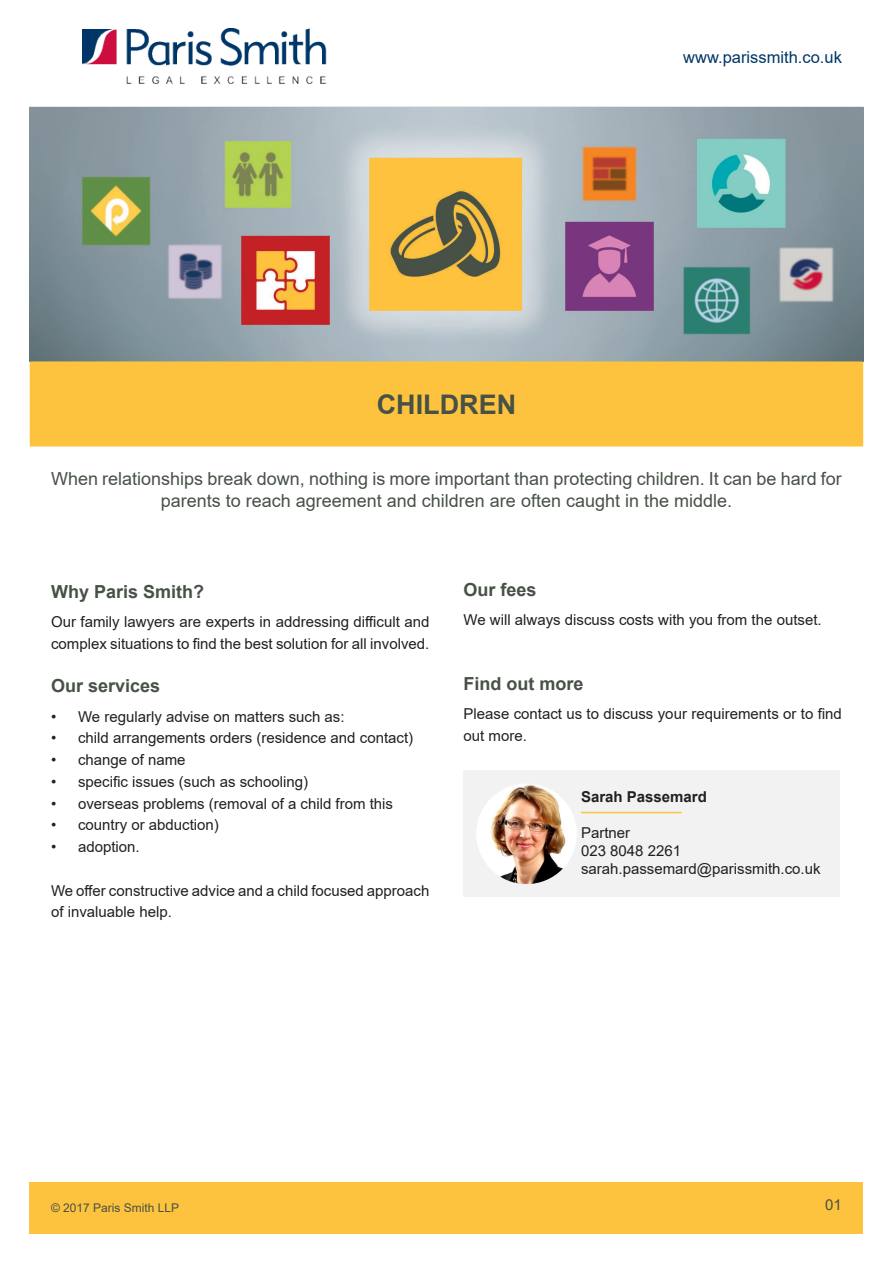
<style>
.page{position:relative;width:893px;height:1263px;background:#fff}
.page>*{position:absolute;margin:0;border:0;box-sizing:border-box;transform-origin:0 0}
.t1{font:700 27px "Arial";color:#475146}
.Content_title{font:18px/21.8px "Arial";color:#475146;text-align:center}
.Body_copy{font:700 18px "Arial";color:#475146}
.Content_title-2{font:700 18px "Arial";color:#475146}
.t2{font:16.5px "Arial";color:#003667}
.Body_copy-2{font:15px/21.8px "Arial";color:#231f20}
.Staff_entry{font:15px "Arial";color:#231f20}
.Staff_name{font:700 15px "Arial";color:#231f20}
.t3{font:15px "Arial";color:#475146}
.t4{font:12px "Arial";color:#475146}
</style>
<div class="page">
<div style="left:30px;top:1182px;width:833px;height:51px;background:#fec33e"></div>
<img style="left:83px;top:29px;width:244px;height:55px">
<img style="left:30px;top:107px;width:833px;height:254px">
<div style="left:30px;top:361px;width:833px;height:85px;background:#fec33e;border:2px solid #fec33e"></div>
<div style="left:463px;top:771px;width:377px;height:126px;background:#f2f2f2"></div>
<img style="left:476px;top:783px;width:101px;height:101px;border-radius:50px">
<hr style="left:581px;top:812px;width:101px;height:1px;background:#fec33e">
<p class="t1" style="left:377px;top:385px;width:141px">CHILDREN</p>
<p class="t2" style="left:683px;top:46px;width:160px">www.parissmith.co.uk</p>
<p class="Content_title" style="left:51px;top:468px;width:792px">When relationships break down, nothing is more important than protecting children. It can be hard for parents to reach agreement and children are often caught in the middle.</p>
<p class="Content_title-2" style="left:51px;top:579px;width:155px">Why Paris Smith?</p>
<p class="Body_copy-2" style="left:51px;top:611px;width:380px">Our family lawyers are experts in addressing difficult and complex situations to find the best solution for all involved.</p>
<p class="Body_copy" style="left:51px;top:673px;width:111px">Our services</p>
<p class="Body_copy-2" style="left:51px;top:705px;width:295px">• We regularly advise on matters such as:</p>
<p class="Body_copy-2" style="left:51px;top:727px;width:364px">• child arrangements orders (residence and contact)</p>
<p class="Body_copy-2" style="left:51px;top:749px;width:136px">• change of name</p>
<p class="Body_copy-2" style="left:51px;top:771px;width:259px">• specific issues (such as schooling)</p>
<p class="Body_copy-2" style="left:51px;top:792px;width:344px">• overseas problems (removal of a child from this</p>
<p class="Body_copy-2" style="left:51px;top:814px;width:169px">• country or abduction)</p>
<p class="Body_copy-2" style="left:51px;top:836px;width:90px">• adoption.</p>
<p class="Body_copy-2" style="left:51px;top:879px;width:380px">We offer constructive advice and a child focused approach of invaluable help.</p>
<p class="Body_copy" style="left:463px;top:577px;width:75px">Our fees</p>
<p class="Body_copy-2" style="left:463px;top:609px;width:360px">We will always discuss costs with you from the outset.</p>
<p class="Body_copy" style="left:463px;top:671px;width:122px">Find out more</p>
<p class="Body_copy-2" style="left:463px;top:703px;width:380px">Please contact us to discuss your requirements or to find out more.</p>
<p class="Staff_name" style="left:581px;top:786px;width:127px">Sarah Passemard</p>
<p class="Staff_entry" style="left:581px;top:822px;width:51px">Partner</p>
<p class="Staff_entry" style="left:581px;top:840px;width:102px">023 8048 2261</p>
<p class="Staff_entry" style="left:581px;top:858px;width:241px">sarah.passemard@parissmith.co.uk</p>
<p class="t4" style="left:51px;top:1200px;width:130px">© 2017 Paris Smith LLP</p>
<p class="t3" style="left:825px;top:1194px;width:18px">01</p>
</div>
